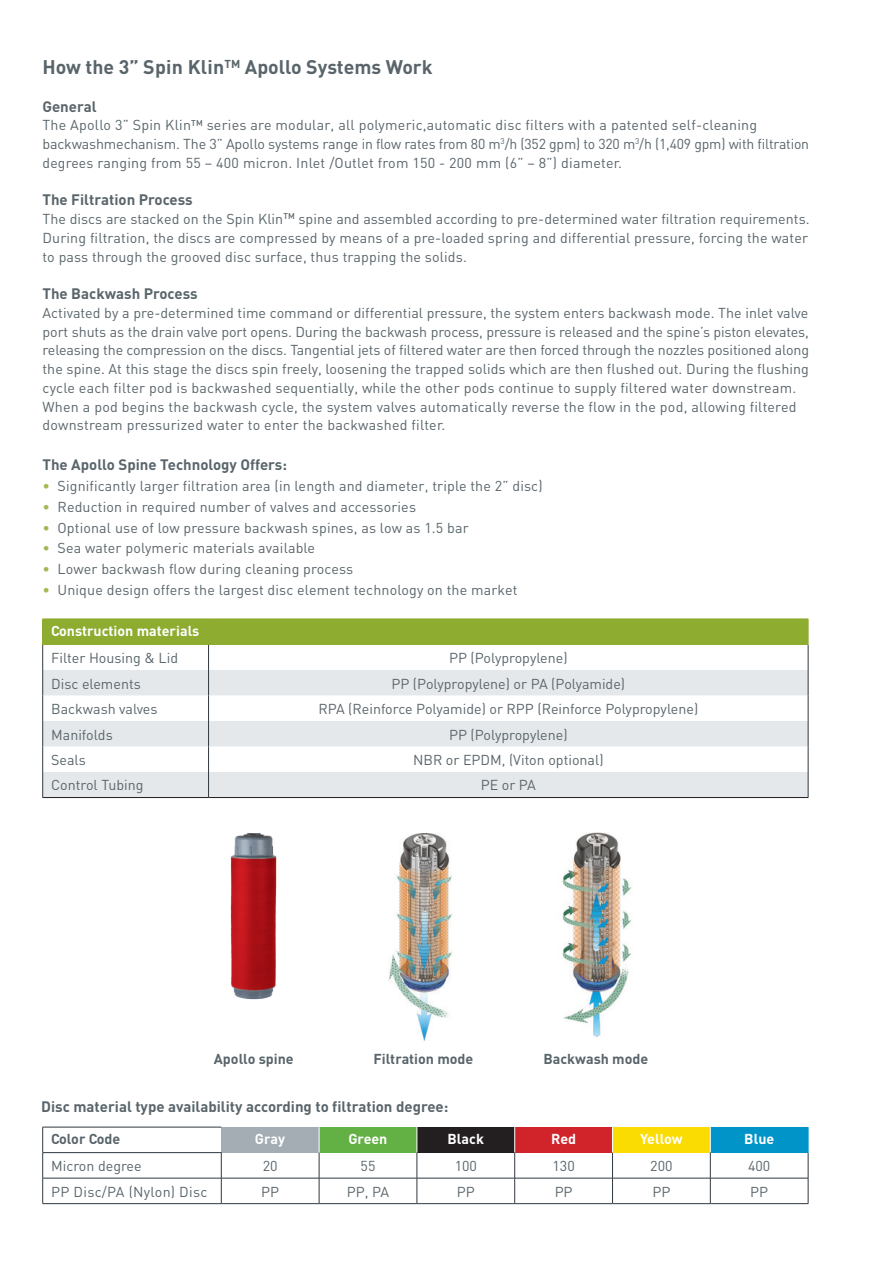
<style>
.page{position:relative;width:893px;height:1263px;background:#fff}
.page>*{position:absolute;margin:0;border:0;box-sizing:border-box;transform-origin:0 0}
.t1{font:700 19.5px "DIN";color:#59656b}
.t2{font:700 15px "DIN";color:#59656b}
.t3{font:14.25px/18.8px "DIN";letter-spacing:.005em;color:#59656b}
.t4{font:700 14.25px "DIN";color:#fff}
.t5{font:700 14.25px "DIN";color:#59656b}
.s1{color:#a1b954}
</style>
<div class="page">
<div style="left:221px;top:1127px;width:98px;height:25px;background:#a4adb3"></div>
<div style="left:319px;top:1127px;width:98px;height:25px;background:#63b045"></div>
<div style="left:417px;top:1127px;width:98px;height:25px;background:#231f20"></div>
<div style="left:515px;top:1127px;width:97px;height:25px;background:#d1232a"></div>
<div style="left:612px;top:1127px;width:98px;height:25px;background:#fadb02"></div>
<div style="left:710px;top:1127px;width:98px;height:25px;background:#0094c8"></div>
<hr style="left:43px;top:1178px;width:178px;height:1px;background:#313940">
<hr style="left:43px;top:1203px;width:178px;height:1px;background:#313940">
<hr style="left:221px;top:1203px;width:98px;height:1px;background:#313940">
<hr style="left:319px;top:1203px;width:98px;height:1px;background:#313940">
<hr style="left:417px;top:1203px;width:98px;height:1px;background:#313940">
<hr style="left:515px;top:1203px;width:97px;height:1px;background:#313940">
<hr style="left:612px;top:1203px;width:98px;height:1px;background:#313940">
<hr style="left:710px;top:1203px;width:98px;height:1px;background:#313940">
<hr style="left:43px;top:1127px;width:178px;height:1px;background:#313940">
<svg style="left:42px;top:1127px;width:1px;height:76px"></svg>
<hr style="left:43px;top:1152px;width:178px;height:1px;background:#313940">
<svg style="left:417px;top:1127px;width:1px;height:76px"></svg>
<svg style="left:514px;top:1127px;width:1px;height:76px"></svg>
<svg style="left:612px;top:1127px;width:1px;height:76px"></svg>
<svg style="left:710px;top:1127px;width:1px;height:76px"></svg>
<hr style="left:319px;top:1178px;width:98px;height:1px;background:#313940">
<hr style="left:417px;top:1178px;width:98px;height:1px;background:#313940">
<hr style="left:515px;top:1178px;width:97px;height:1px;background:#313940">
<hr style="left:612px;top:1178px;width:98px;height:1px;background:#313940">
<hr style="left:710px;top:1178px;width:98px;height:1px;background:#313940">
<svg style="left:221px;top:1153px;width:1px;height:50px"></svg>
<hr style="left:221px;top:1178px;width:98px;height:1px;background:#313940">
<svg style="left:319px;top:1127px;width:1px;height:76px"></svg>
<svg style="left:808px;top:1127px;width:1px;height:76px"></svg>
<div style="left:43px;top:619px;width:765px;height:25px;background:#8eac2f"></div>
<svg style="left:43px;top:670px;width:765px;height:127px;fill:#e5e8eb"></svg>
<svg style="left:208px;top:645px;width:1px;height:152px"></svg>
<hr style="left:43px;top:797px;width:166px;height:1px;background:#231f20">
<hr style="left:209px;top:797px;width:599px;height:1px;background:#231f20">
<svg style="left:42px;top:619px;width:1px;height:178px"></svg>
<svg style="left:808px;top:619px;width:1px;height:178px"></svg>
<hr style="left:43px;top:644px;width:166px;height:1px;background:#8eac2f">
<hr style="left:209px;top:644px;width:599px;height:1px;background:#8eac2f">
<img style="left:388px;top:834px;width:64px;height:207px">
<img style="left:230px;top:833px;width:47px;height:167px">
<img style="left:562px;top:832px;width:70px;height:205px">
<h1 class="t1" style="left:43px;top:54px;width:392px">How the 3” Spin Klin<sup>TM</sup> Apollo Systems Work</h1>
<p class="t2" style="left:43px;top:96px;width:56px">General</p>
<p class="t3" style="left:43px;top:116px;width:768px">The Apollo 3” Spin Klin<sup>TM</sup> series are modular, all polymeric,automatic disc filters with a patented self-cleaning backwashmechanism. The 3” Apollo systems range in flow rates from 80 m<sup>3</sup>/h (352 gpm) to 320 m<sup>3</sup>/h (1,409 gpm) with filtration degrees ranging from 55 – 400 micron. Inlet /Outlet from 150 - 200 mm (6” – 8”) diameter.</p>
<p class="t2" style="left:43px;top:190px;width:152px">The Filtration Process</p>
<p class="t3" style="left:43px;top:209px;width:769px;text-align:justify">The discs are stacked on the Spin Klin<sup>TM</sup> spine and assembled according to pre-determined water filtration requirements.<br>During filtration, the discs are compressed by means of a pre-loaded spring and differential pressure, forcing the water to pass through the grooved disc surface, thus trapping the solids.</p>
<p class="t2" style="left:43px;top:284px;width:157px">The Backwash Process</p>
<p class="t3" style="left:43px;top:303px;width:768px">Activated by a pre-determined time command or differential pressure, the system enters backwash mode. The inlet valve port shuts as the drain valve port opens. During the backwash process, pressure is released and the spine’s piston elevates, releasing the compression on the discs. Tangential jets of filtered water are then forced through the nozzles positioned along the spine. At this stage the discs spin freely, loosening the trapped solids which are then flushed out. During the flushing cycle each filter pod is backwashed sequentially, while the other pods continue to supply filtered water downstream.<br>When a pod begins the backwash cycle, the system valves automatically reverse the flow in the pod, allowing filtered downstream pressurized water to enter the backwashed filter.</p>
<p class="t2" style="left:43px;top:455px;width:246px">The Apollo Spine Technology Offers:</p>
<p class="t3" style="left:43px;top:476px;width:502px"><span class="s1">•</span> Significantly larger filtration area (in length and diameter, triple the 2” disc)</p>
<p class="t3" style="left:43px;top:497px;width:375px"><span class="s1">•</span> Reduction in required number of valves and accessories</p>
<p class="t3" style="left:43px;top:518px;width:428px"><span class="s1">•</span> Optional use of low pressure backwash spines, as low as 1.5 bar</p>
<p class="t3" style="left:43px;top:539px;width:274px"><span class="s1">•</span> Sea water polymeric materials available</p>
<p class="t3" style="left:43px;top:560px;width:312px"><span class="s1">•</span> Lower backwash flow during cleaning process</p>
<p class="t3" style="left:43px;top:580px;width:476px"><span class="s1">•</span> Unique design offers the largest disc element technology on the market</p>
<p class="t4" style="left:51px;top:622px;width:150px">Construction materials</p>
<p class="t3" style="left:51px;top:648px;width:128px">Filter Housing &amp; Lid</p>
<p class="t3" style="left:449px;top:648px;width:120px">PP (Polypropylene)</p>
<p class="t3" style="left:51px;top:674px;width:91px">Disc elements</p>
<p class="t3" style="left:391px;top:674px;width:235px">PP (Polypropylene) or PA (Polyamide)</p>
<p class="t3" style="left:51px;top:699px;width:108px">Backwash valves</p>
<p class="t3" style="left:318px;top:699px;width:381px">RPA (Reinforce Polyamide) or RPP (Reinforce Polypropylene)</p>
<p class="t3" style="left:51px;top:725px;width:63px">Manifolds</p>
<p class="t3" style="left:449px;top:725px;width:120px">PP (Polypropylene)</p>
<p class="t3" style="left:51px;top:750px;width:36px">Seals</p>
<p class="t3" style="left:413px;top:750px;width:192px">NBR or EPDM, (Viton optional)</p>
<p class="t3" style="left:51px;top:776px;width:94px">Control Tubing</p>
<p class="t3" style="left:481px;top:776px;width:57px">PE or PA</p>
<p class="t5" style="left:214px;top:1049px;width:81px">Apollo spine</p>
<p class="t5" style="left:373px;top:1049px;width:102px">Filtration mode</p>
<p class="t5" style="left:543px;top:1049px;width:106px">Backwash mode</p>
<p class="t2" style="left:41px;top:1097px;width:409px">Disc material type availability according to filtration degree:</p>
<p class="t5" style="left:51px;top:1130px;width:71px">Color Code</p>
<p class="t4" style="left:255px;top:1130px;width:32px">Gray</p>
<p class="t4" style="left:349px;top:1130px;width:40px">Green</p>
<p class="t4" style="left:448px;top:1130px;width:38px">Black</p>
<p class="t4" style="left:551px;top:1130px;width:27px">Red</p>
<p class="t4" style="left:640px;top:1130px;width:44px">Yellow</p>
<p class="t4" style="left:744px;top:1130px;width:31px">Blue</p>
<p class="t3" style="left:51px;top:1156px;width:92px">Micron degree</p>
<p class="t3" style="left:263px;top:1156px;width:16px">20</p>
<p class="t3" style="left:361px;top:1156px;width:16px">55</p>
<p class="t3" style="left:455px;top:1156px;width:24px">100</p>
<p class="t3" style="left:552px;top:1156px;width:24px">130</p>
<p class="t3" style="left:650px;top:1156px;width:24px">200</p>
<p class="t3" style="left:748px;top:1156px;width:24px">400</p>
<p class="t3" style="left:51px;top:1182px;width:158px">PP Disc/PA (Nylon) Disc</p>
<p class="t3" style="left:261px;top:1182px;width:19px">PP</p>
<p class="t3" style="left:347px;top:1182px;width:44px">PP, PA</p>
<p class="t3" style="left:457px;top:1182px;width:19px">PP</p>
<p class="t3" style="left:555px;top:1182px;width:19px">PP</p>
<p class="t3" style="left:652px;top:1182px;width:19px">PP</p>
<p class="t3" style="left:750px;top:1182px;width:19px">PP</p>
</div>
